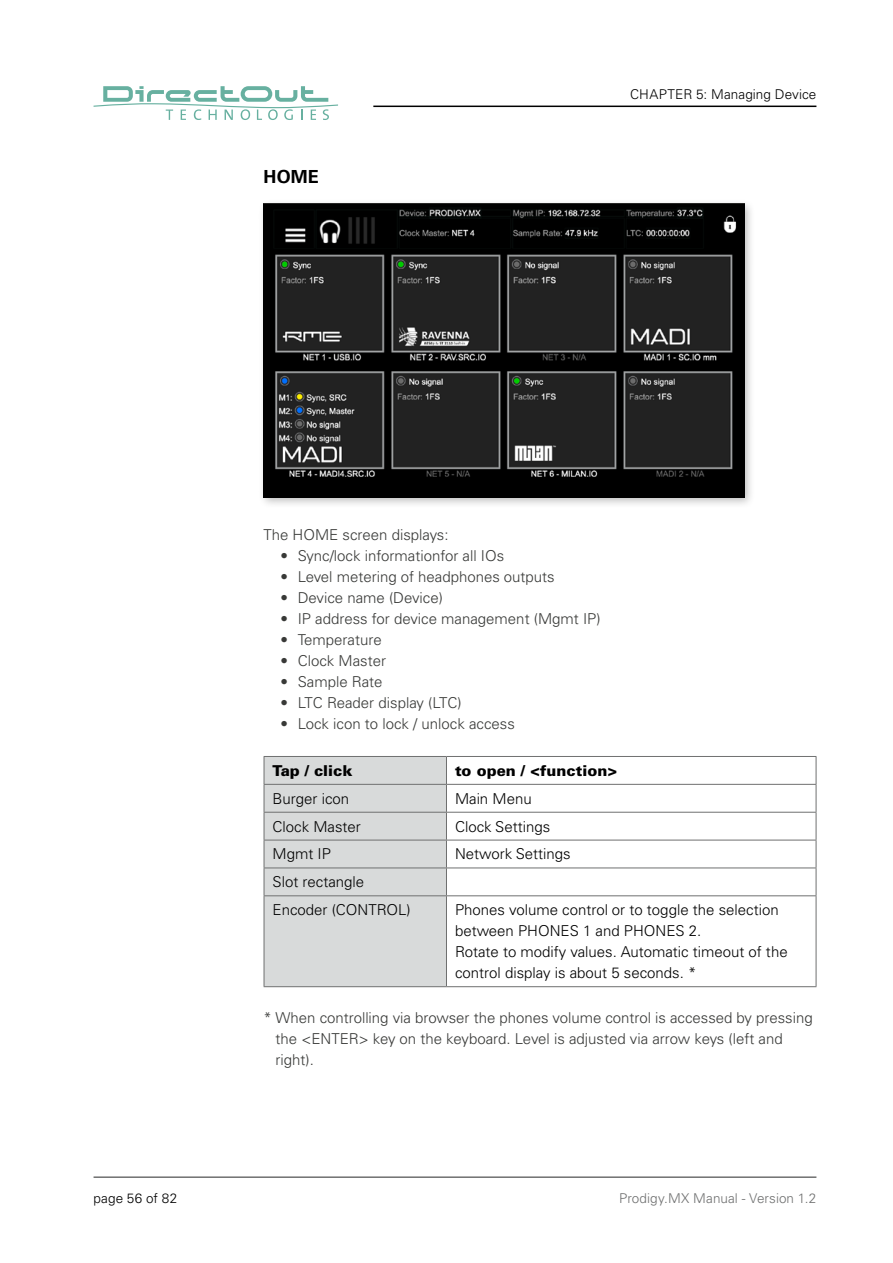
<style>
.page{position:relative;width:893px;height:1263px;background:#fff}
.page>*{position:absolute;margin:0;border:0;box-sizing:border-box;transform-origin:0 0}
.t1{font:700 18px "Univers LT Pro 65";color:#000}
.t2{font:300 15px/21px "Univers LT Pro 45";color:#383937}
.t3{font:300 15px/21px "Univers LT Pro 45";color:#000}
.t4{font:900 15px "Univers LT Pro 75";color:#000}
.t5{font:300 13.5px "Univers LT Pro 45";letter-spacing:.01em;color:#000}
.t6{font:300 13.5px "Univers LT Pro 45";letter-spacing:.005em;color:#6f7070}
</style>
<div class="page">
<hr style="left:94px;top:1176px;width:722px;height:2px;background:#6f7070">
<hr style="left:373px;top:106px;width:443px;height:1px;background:#000">
<svg style="left:94px;top:86px;width:244px;height:34px"></svg>
<hr style="left:446px;top:756px;width:370px;height:1px;background:#6f7070">
<hr style="left:446px;top:784px;width:370px;height:1px;background:#6f7070">
<hr style="left:446px;top:812px;width:370px;height:1px;background:#6f7070">
<hr style="left:446px;top:840px;width:370px;height:1px;background:#6f7070">
<hr style="left:446px;top:867px;width:370px;height:1px;background:#6f7070">
<div style="left:264px;top:756px;width:183px;height:230px;background:#d8dada"></div>
<svg style="left:816px;top:757px;width:1px;height:138px"></svg>
<hr style="left:264px;top:895px;width:182px;height:1px;background:#6f7070">
<hr style="left:264px;top:896px;width:1px;height:90px;background:#6f7070">
<hr style="left:446px;top:895px;width:370px;height:1px;background:#6f7070">
<hr style="left:446px;top:896px;width:1px;height:90px;background:#6f7070">
<hr style="left:816px;top:896px;width:1px;height:90px;background:#6f7070">
<hr style="left:264px;top:986px;width:182px;height:1px;background:#6f7070">
<hr style="left:446px;top:986px;width:370px;height:1px;background:#6f7070">
<div style="left:258px;top:198px;width:498px;height:311px;background:#000;opacity:.26"></div>
<img style="left:264px;top:203px;width:480px;height:294px">
<p class="t1" style="left:264px;top:166px;width:57px">HOME</p>
<p class="t5" style="left:630px;top:86px;width:188px">CHAPTER 5: Managing Device</p>
<p class="t2" style="left:264px;top:524px;width:186px">The HOME screen displays:</p>
<p class="t2" style="left:281px;top:545px;width:225px">• Sync/lock informationfor all IOs</p>
<p class="t2" style="left:281px;top:566px;width:275px">• Level metering of headphones outputs</p>
<p class="t2" style="left:281px;top:587px;width:164px">• Device name (Device)</p>
<p class="t2" style="left:281px;top:608px;width:321px">• IP address for device management (Mgmt IP)</p>
<p class="t2" style="left:281px;top:629px;width:103px">• Temperature</p>
<p class="t2" style="left:281px;top:650px;width:107px">• Clock Master</p>
<p class="t2" style="left:281px;top:671px;width:103px">• Sample Rate</p>
<p class="t2" style="left:281px;top:692px;width:183px">• LTC Reader display (LTC)</p>
<p class="t2" style="left:281px;top:713px;width:236px">• Lock icon to lock / unlock access</p>
<p class="t4" style="left:273px;top:761px;width:81px">Tap / click</p>
<p class="t4" style="left:455px;top:761px;width:164px">to open / &lt;function&gt;</p>
<p class="t3" style="left:273px;top:788px;width:78px">Burger icon</p>
<p class="t3" style="left:455px;top:788px;width:78px">Main Menu</p>
<p class="t3" style="left:273px;top:816px;width:90px">Clock Master</p>
<p class="t3" style="left:455px;top:816px;width:97px">Clock Settings</p>
<p class="t3" style="left:273px;top:844px;width:60px">Mgmt IP</p>
<p class="t3" style="left:455px;top:844px;width:117px">Network Settings</p>
<p class="t3" style="left:273px;top:868px;width:140px;line-height:27.9px">Slot rectangle<br>Encoder (CONTROL)</p>
<p class="t3" style="left:455px;top:899px;width:334px">Phones volume control or to toggle the selection between PHONES 1 and PHONES 2.<br>Rotate to modify values. Automatic timeout of the control display is about 5 seconds. *</p>
<p class="t2" style="left:276px;top:1007px;width:538px;text-indent:-12px">* When controlling via browser the phones volume control is accessed by pressing the &lt;ENTER&gt; key on the keyboard. Level is adjusted via arrow keys (left and right).</p>
<p class="t5" style="left:94px;top:1190px;width:85px">page 56 of 82</p>
<p class="t6" style="left:619px;top:1190px;width:199px">Prodigy.MX Manual - Version 1.2</p>
</div>
